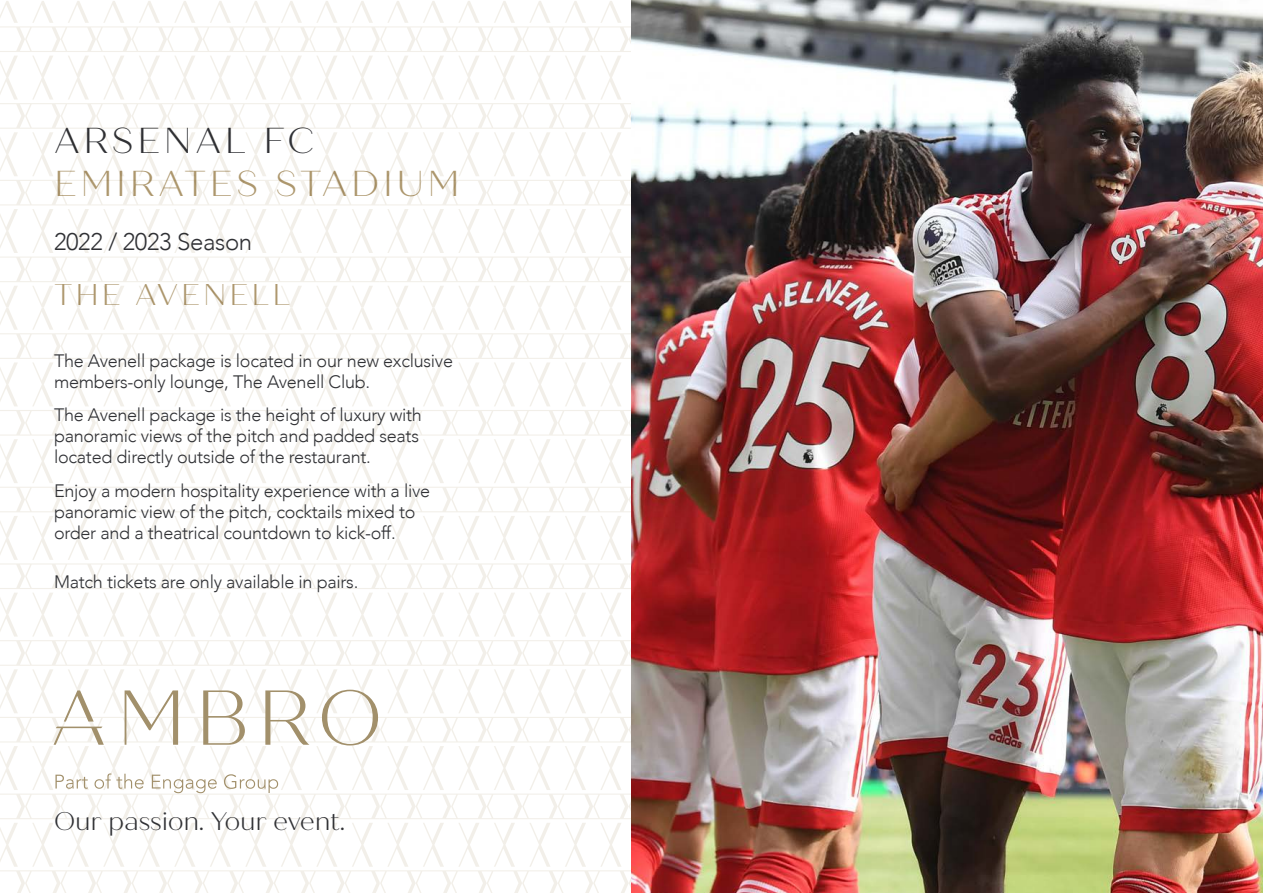
<style>
.page{position:relative;width:1263px;height:893px;background:#fff}
.page>*{position:absolute;margin:0;border:0;box-sizing:border-box;transform-origin:0 0}
.t1{font:300 36px "Quiche Sans";letter-spacing:.1em;color:#ad976d}
.t2{font:300 36px "Quiche Sans";letter-spacing:.1em;color:#303135}
.t3{font:300 30px "Quiche Sans";letter-spacing:.1em;color:#ad976d}
.t4{font:300 25.5px "Quiche Sans";letter-spacing:-.015em;color:#303135}
.t5{font:300 24px "Avenir";letter-spacing:-.015em;color:#303135}
.t6{font:300 18px/21px "Avenir";letter-spacing:-.015em;color:#303135}
</style>
<div class="page">
<svg style="left:0;top:333px;width:631px;height:560px"></svg>
<svg style="left:0;top:333px;width:586px;height:304px"></svg>
<svg style="left:0;top:1px;width:631px;height:329px"></svg>
<svg style="left:64px;top:690px;width:30px;height:31px"></svg>
<svg style="left:54px;top:727px;width:50px;height:18px"></svg>
<svg style="left:125px;top:690px;width:53px;height:55px"></svg>
<svg style="left:203px;top:690px;width:42px;height:55px"></svg>
<svg style="left:265px;top:690px;width:44px;height:55px"></svg>
<svg style="left:322px;top:690px;width:56px;height:55px"></svg>
<svg style="left:55px;top:775px;width:33px;height:14px"></svg>
<svg style="left:95px;top:773px;width:49px;height:16px"></svg>
<svg style="left:152px;top:775px;width:65px;height:18px"></svg>
<svg style="left:224px;top:774px;width:54px;height:19px"></svg>
<img style="left:631px;top:0;width:632px;height:893px">
<p class="t2" style="left:54px;top:120px;width:262px">ARSENAL FC</p>
<p class="t1" style="left:54px;top:162px;width:407px">EMIRATES STADIUM</p>
<p class="t5" style="left:54px;top:228px;width:200px">2022 / 2023 Season</p>
<p class="t3" style="left:54px;top:277px;width:238px">THE AVENELL</p>
<p class="t6" style="left:54px;top:350px;width:401px">The Avenell package is located in our new exclusive members-only lounge, The Avenell Club.</p>
<p class="t6" style="left:54px;top:405px;width:369px">The Avenell package is the height of luxury with panoramic views of the pitch and padded seats located directly outside of the restaurant.</p>
<p class="t6" style="left:54px;top:480px;width:378px">Enjoy a modern hospitality experience with a live panoramic view of the pitch, cocktails mixed to order and a theatrical countdown to kick-off.</p>
<p class="t6" style="left:54px;top:571px;width:306px">Match tickets are only available in pairs.</p>
<p class="t4" style="left:54px;top:806px;width:293px">Our passion. Your event.</p>
</div>
